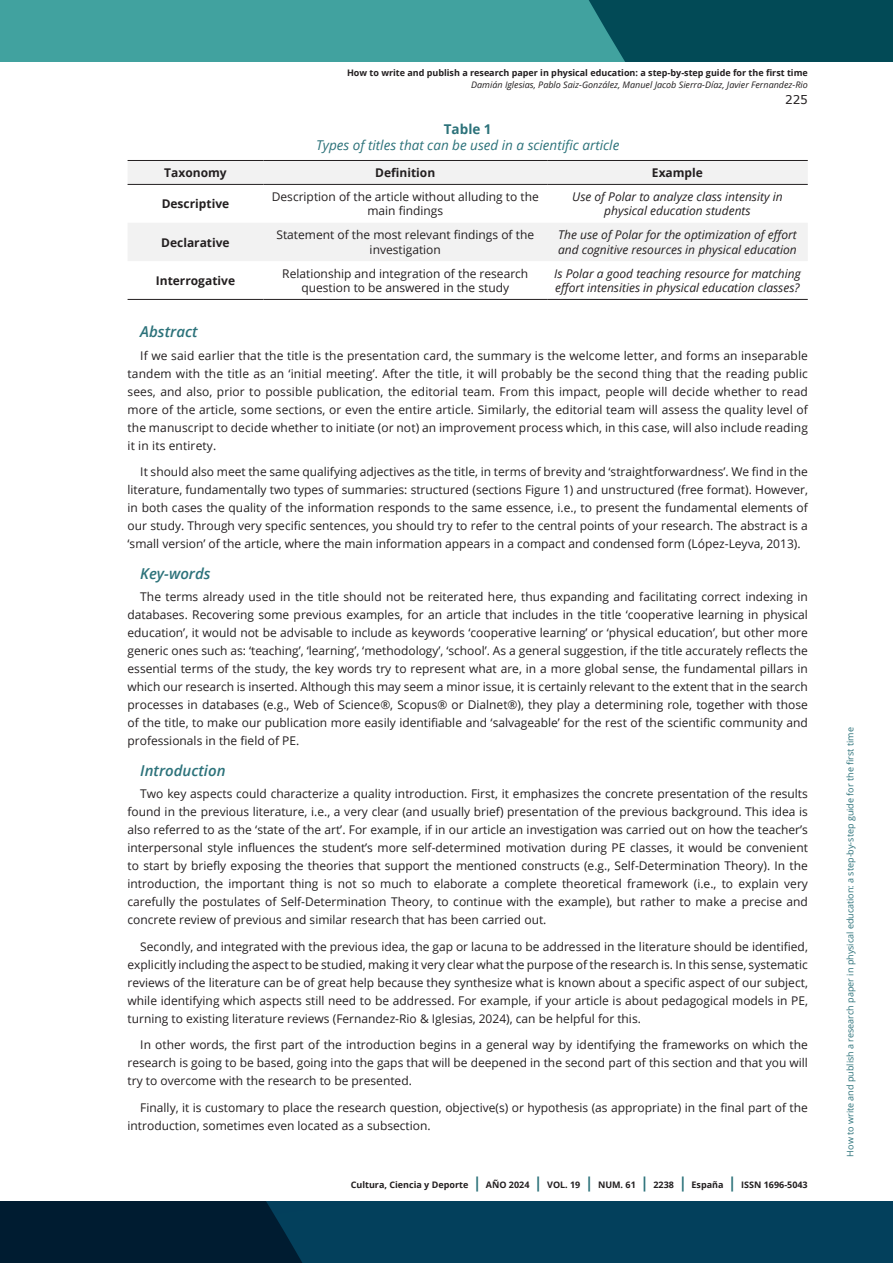
<style>
.page{position:relative;width:893px;height:1263px;background:#fff}
.page>*{position:absolute;margin:0;border:0;box-sizing:border-box;transform-origin:0 0}
.subtitulo_2_H3{font:italic 600 15px "Open Sans";color:#2c727a}
.titulo_tablas_imagen{font:italic 13.5px "Open Sans";color:#2c727a}
.titulo_tablas_imagen-2{font:700 13.5px "Open Sans";color:#2c727a}
.Cuerpo_de_texto_P{font:12px/18px "Open Sans";color:#231f20;text-align:justify}
.Cuerpo_tablas{font:italic 12px/14.4px "Open Sans";color:#231f20}
.Cuerpo_tablas-2{font:12px/14.4px "Open Sans";color:#231f20;text-align:center}
.Cuerpo_tablas-3{font:700 12px "Open Sans";color:#231f20}
.t1{font:12px "Verdana";color:#231f20}
.t2{font:700 9px "Open Sans";color:#231f20}
.t3{font:9px "Open Sans";color:#2c727a}
.t4{font:italic 9px "Open Sans";color:#231f20}
.s1{font-size:15px;color:#2c727a}
</style>
<div class="page">
<svg style="left:0;top:1201px;width:893px;height:62px;background:#02344e"></svg>
<div style="left:0;top:0;width:893px;height:62px;background:#41a29f"></div>
<div style="left:589px;top:0;width:304px;height:62px;background:#024a56"></div>
<svg style="left:128px;top:161px;width:680px;height:100px;fill:#f2f2f2"></svg>
<hr style="left:128px;top:160px;width:135px;height:1px;background:#231f20">
<hr style="left:263px;top:160px;width:284px;height:1px;background:#231f20">
<hr style="left:547px;top:160px;width:261px;height:1px;background:#231f20">
<hr style="left:128px;top:184px;width:135px;height:1px;background:#231f20">
<hr style="left:263px;top:184px;width:284px;height:1px;background:#231f20">
<hr style="left:547px;top:184px;width:261px;height:1px;background:#231f20">
<hr style="left:128px;top:299px;width:135px;height:1px;background:#231f20">
<hr style="left:263px;top:299px;width:284px;height:1px;background:#231f20">
<hr style="left:547px;top:299px;width:261px;height:1px;background:#231f20">
<p class="t2" style="left:347px;top:67px;width:462px">How to write and publish a research paper in physical education: a step-by-step guide for the first time</p>
<p class="t4" style="left:471px;top:79px;width:338px">Damián Iglesias, Pablo Saiz-González, Manuel Jacob Sierra-Díaz, Javier Fernandez-Rio</p>
<p class="t1" style="left:785px;top:91px;width:24px">225</p>
<p class="titulo_tablas_imagen-2" style="left:444px;top:119px;width:49px">Table 1</p>
<p class="titulo_tablas_imagen" style="left:316px;top:136px;width:305px">Types of titles that can be used in a scientific article</p>
<p class="Cuerpo_tablas-3" style="left:164px;top:164px;width:64px">Taxonomy</p>
<p class="Cuerpo_tablas-3" style="left:375px;top:164px;width:62px">Definition</p>
<p class="Cuerpo_tablas-3" style="left:652px;top:164px;width:53px">Example</p>
<p class="Cuerpo_tablas-3" style="left:162px;top:195px;width:69px">Descriptive</p>
<p class="Cuerpo_tablas-2" style="left:272px;top:189px;width:269px">Description of the article without alluding to the main findings</p>
<p class="Cuerpo_tablas" style="left:572px;top:189px;width:212px;text-align:center">Use of Polar to analyze class intensity in physical education students</p>
<p class="Cuerpo_tablas-3" style="left:161px;top:234px;width:70px">Declarative</p>
<p class="Cuerpo_tablas-2" style="left:276px;top:227px;width:259px">Statement of the most relevant findings of the investigation</p>
<p class="Cuerpo_tablas" style="left:558px;top:227px;width:240px">The use of Polar for the optimization of effort and cognitive resources in physical education</p>
<p class="Cuerpo_tablas-3" style="left:156px;top:272px;width:81px">Interrogative</p>
<p class="Cuerpo_tablas-2" style="left:282px;top:266px;width:248px">Relationship and integration of the research question to be answered in the study</p>
<p class="Cuerpo_tablas" style="left:554px;top:266px;width:248px">Is Polar a good teaching resource for matching effort intensities in physical education classes?</p>
<p class="subtitulo_2_H3" style="left:140px;top:322px;width:59px">Abstract</p>
<p class="Cuerpo_de_texto_P" style="left:128px;top:346px;width:682px;text-indent:13px">If we said earlier that the title is the presentation card, the summary is the welcome letter, and forms an inseparable tandem with the title as an ‘initial meeting’. After the title, it will probably be the second thing that the reading public sees, and also, prior to possible publication, the editorial team. From this impact, people will decide whether to read more of the article, some sections, or even the entire article. Similarly, the editorial team will assess the quality level of the manuscript to decide whether to initiate (or not) an improvement process which, in this case, will also include reading it in its entirety.</p>
<p class="Cuerpo_de_texto_P" style="left:128px;top:462px;width:682px;text-indent:13px">It should also meet the same qualifying adjectives as the title, in terms of brevity and ‘straightforwardness’. We find in the literature, fundamentally two types of summaries: structured (sections Figure 1) and unstructured (free format). However, in both cases the quality of the information responds to the same essence, i.e., to present the fundamental elements of our study. Through very specific sentences, you should try to refer to the central points of your research. The abstract is a ‘small version’ of the article, where the main information appears in a compact and condensed form (López-Leyva, 2013).</p>
<p class="subtitulo_2_H3" style="left:140px;top:563px;width:72px">Key-words</p>
<p class="Cuerpo_de_texto_P" style="left:128px;top:587px;width:682px;text-indent:13px">The terms already used in the title should not be reiterated here, thus expanding and facilitating correct indexing in databases. Recovering some previous examples, for an article that includes in the title ‘cooperative learning in physical education’, it would not be advisable to include as keywords ‘cooperative learning’ or ‘physical education’, but other more generic ones such as: ‘teaching’, ‘learning’, ‘methodology’, ‘school’. As a general suggestion, if the title accurately reflects the essential terms of the study, the key words try to represent what are, in a more global sense, the fundamental pillars in which our research is inserted. Although this may seem a minor issue, it is certainly relevant to the extent that in the search processes in databases (e.g., Web of Science®, Scopus® or Dialnet®), they play a determining role, together with those of the title, to make our publication more easily identifiable and ‘salvageable’ for the rest of the scientific community and professionals in the field of PE.</p>
<p class="subtitulo_2_H3" style="left:140px;top:760px;width:87px">Introduction</p>
<p class="Cuerpo_de_texto_P" style="left:128px;top:784px;width:682px;text-indent:13px">Two key aspects could characterize a quality introduction. First, it emphasizes the concrete presentation of the results found in the previous literature, i.e., a very clear (and usually brief) presentation of the previous background. This idea is also referred to as the ‘state of the art’. For example, if in our article an investigation was carried out on how the teacher’s interpersonal style influences the student’s more self-determined motivation during PE classes, it would be convenient to start by briefly exposing the theories that support the mentioned constructs (e.g., Self-Determination Theory). In the introduction, the important thing is not so much to elaborate a complete theoretical framework (i.e., to explain very carefully the postulates of Self-Determination Theory, to continue with the example), but rather to make a precise and concrete review of previous and similar research that has been carried out.</p>
<p class="Cuerpo_de_texto_P" style="left:128px;top:937px;width:682px;text-indent:13px">Secondly, and integrated with the previous idea, the gap or lacuna to be addressed in the literature should be identified, explicitly including the aspect to be studied, making it very clear what the purpose of the research is. In this sense, systematic reviews of the literature can be of great help because they synthesize what is known about a specific aspect of our subject, while identifying which aspects still need to be addressed. For example, if your article is about pedagogical models in PE, turning to existing literature reviews (Fernandez-Rio &amp; Iglesias, 2024), can be helpful for this.</p>
<p class="Cuerpo_de_texto_P" style="left:128px;top:1035px;width:682px;text-indent:13px">In other words, the first part of the introduction begins in a general way by identifying the frameworks on which the research is going to be based, going into the gaps that will be deepened in the second part of this section and that you will try to overcome with the research to be presented.</p>
<p class="Cuerpo_de_texto_P" style="left:128px;top:1098px;width:682px;text-indent:13px">Finally, it is customary to place the research question, objective(s) or hypothesis (as appropriate) in the final part of the introduction, sometimes even located as a subsection.</p>
<p class="t2" style="left:351px;top:1179px;width:458px">Cultura, Ciencia y Deporte <span class="s1">|</span> AÑO 2024 <span class="s1">|</span> VOL. 19 <span class="s1">|</span> NUM. 61 <span class="s1">|</span> 2238 <span class="s1">|</span> España <span class="s1">|</span> ISSN 1696-5043</p>
<p class="t3" style="left:844px;top:1156px;width:431px;rotate:-90deg">How to write and publish a research paper in physical education: a step-by-step guide for the first time</p>
</div>
